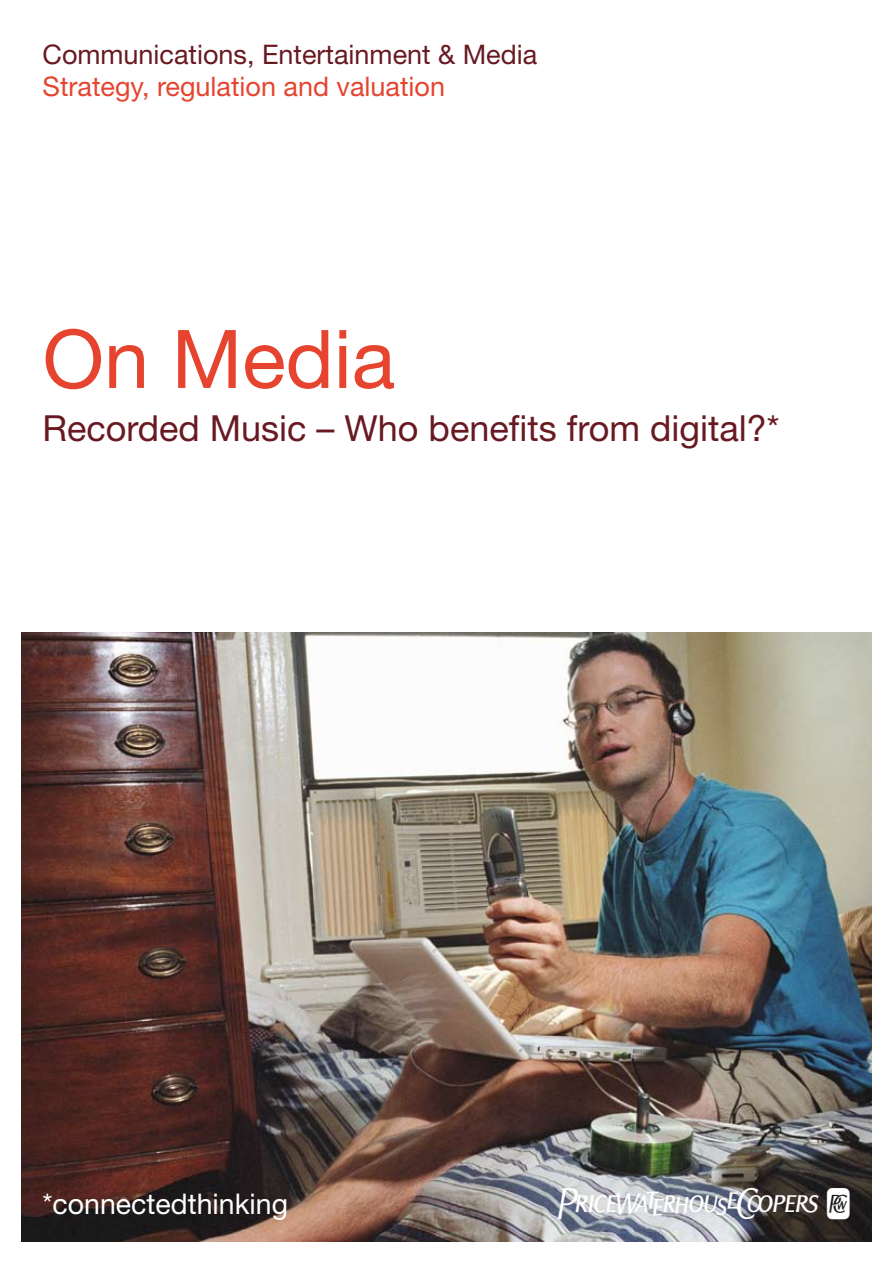
<style>
.page{position:relative;width:893px;height:1263px;background:#fff}
.page>*{position:absolute;margin:0;border:0;box-sizing:border-box;transform-origin:0 0}
.t1{font:81px "Helvetica Neue";color:#e6442e}
.t2{font:39px "Pw C Logo";color:#fff}
.t3{font:36px "Helvetica Neue";color:#681921}
.t4{font:28.5px "Helvetica Neue";color:#fff}
.t5{font:27px "Helvetica Neue";color:#681921}
.t6{font:27px "Helvetica Neue";color:#e6442e}
</style>
<div class="page">
<img style="left:21px;top:632px;width:851px;height:610px">
<p class="t5" style="left:43px;top:38px;width:496px">Communications, Entertainment &amp; Media</p>
<p class="t6" style="left:43px;top:70px;width:404px">Strategy, regulation and valuation</p>
<h1 class="t1" style="left:43px;top:311px;width:354px">On Media</h1>
<p class="t3" style="left:43px;top:407px;width:738px">Recorded Music – Who benefits from digital?*</p>
<p class="t4" style="left:43px;top:1187px;width:247px">*connectedthinking</p>
<p class="t2" style="left:558px;top:1181px;width:297px">pwc</p>
</div>
